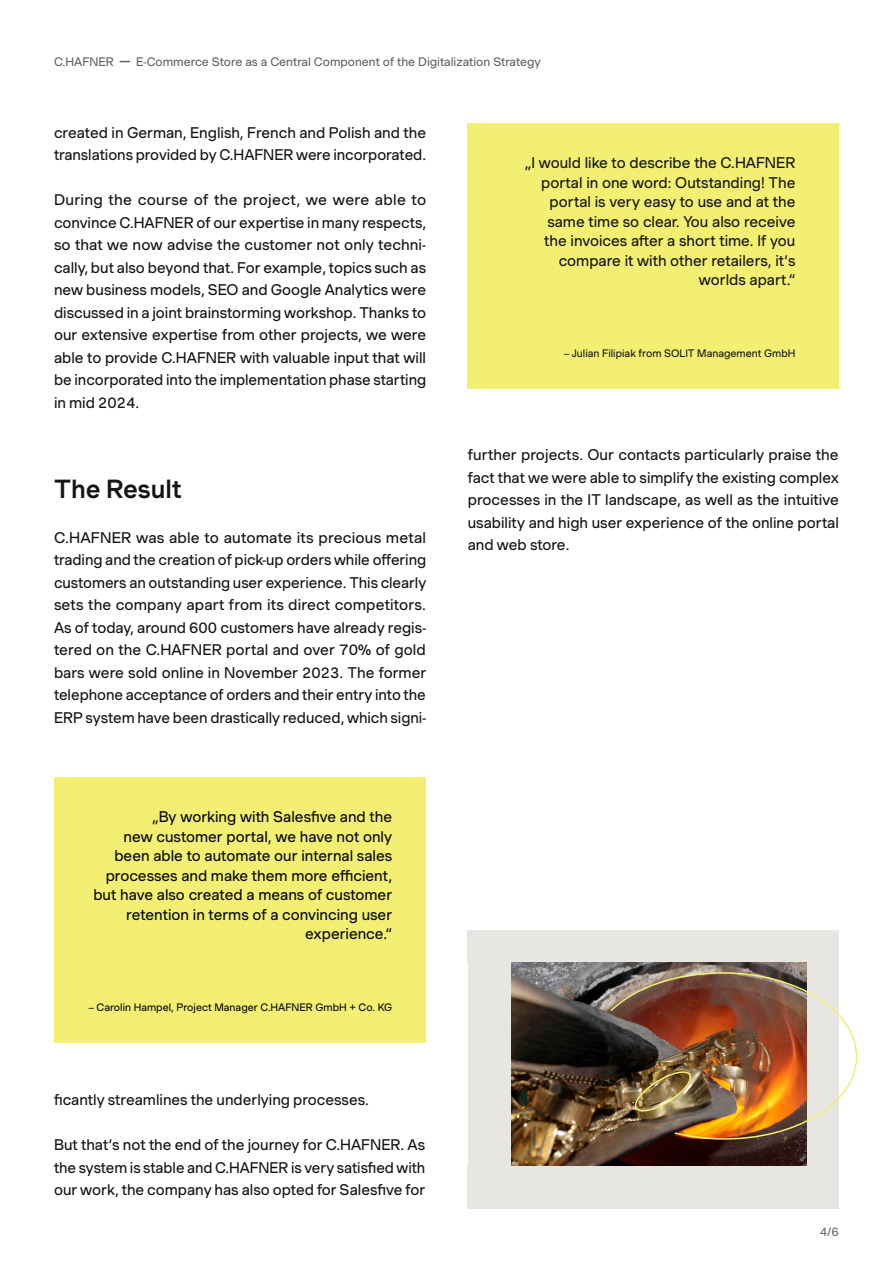
<style>
.page{position:relative;width:893px;height:1263px;background:#fff}
.page>*{position:absolute;margin:0;border:0;box-sizing:border-box;transform-origin:0 0}
.t1{font:500 25.5px "Muoto";color:#151515}
.t2{font:15px/22.5px "Muoto";color:#141414;text-align:justify}
.t3{font:15px/19.5px "Muoto";color:#07080c;text-align:right}
.t4{font:15px/19.5px "Muoto";color:#151515;text-align:right}
.t5{font:12px "Muoto";color:#5f6367}
.t6{font:12px "Muoto";color:#67696c}
.t7{font:10.5px "Muoto";color:#07080c}
.t8{font:10.5px "Muoto";color:#151515}
</style>
<div class="page">
<div style="left:54px;top:777px;width:371px;height:266px;background:#f2ef73"></div>
<div style="left:468px;top:123px;width:371px;height:266px;background:#f2ef73"></div>
<img style="left:510px;top:962px;width:297px;height:204px">
<div style="left:468px;top:930px;width:42px;height:279px;background:#e8e6e3"></div>
<div style="left:468px;top:1166px;width:371px;height:43px;background:#e8e6e3"></div>
<div style="left:807px;top:930px;width:32px;height:279px;background:#e8e6e3"></div>
<div style="left:468px;top:930px;width:371px;height:32px;background:#e8e6e3"></div>
<img style="left:609px;top:971px;width:249px;height:170px">
<p class="t5" style="left:54px;top:52px;width:61px">C.HAFNER</p>
<p class="t5" style="left:136px;top:52px;width:406px">E-Commerce Store as a Central Component of the Digitalization Strategy</p>
<p class="t2" style="left:54px;top:121px;width:374px">created in German, English, French and Polish and the translations provided by C.HAFNER were incorporated.</p>
<p class="t2" style="left:54px;top:188px;width:374px">During the course of the project, we were able to convince C.HAFNER of our expertise in many respects, so that we now advise the customer not only techni&shy;cally, but also beyond that. For example, topics such as new business models, SEO and Google Analytics were discussed in a joint brainstorming workshop. Thanks to our extensive expertise from other projects, we were able to provide C.HAFNER with valuable input that will be incorporated into the implementation phase starting in mid 2024.</p>
<p class="t1" style="left:54px;top:469px;width:129px">The Result</p>
<p class="t2" style="left:54px;top:526px;width:374px">C.HAFNER was able to automate its precious metal trading and the creation of pick-up orders while offering customers an outstanding user experience. This clearly sets the company apart from its direct competitors.<br>As of today, around 600 customers have already regis&shy;tered on the C.HAFNER portal and over 70% of gold bars were sold online in November 2023. The former telephone acceptance of orders and their entry into the ERP system have been drastically reduced, which signi-</p>
<p class="t3" style="left:93px;top:807px;width:300px">„By working with Salesfive and the<br>new customer portal, we have not only been able to automate our internal sales processes and make them more efficient, but have also created a means of customer retention in terms of a convincing user experience.“</p>
<p class="t7" style="left:89px;top:1000px;width:305px">– Carolin Hampel, Project Manager C.HAFNER GmbH + Co. KG</p>
<p class="t2" style="left:54px;top:1088px;width:316px">ficantly streamlines the underlying processes.</p>
<p class="t2" style="left:54px;top:1133px;width:373px">But that‘s not the end of the journey for C.HAFNER. As the system is stable and C.HAFNER is very satisfied with our work, the company has also opted for Salesfive for</p>
<p class="t4" style="left:525px;top:153px;width:272px">„I would like to describe the C.HAFNER portal in one word: Outstanding! The portal is very easy to use and at the same time so clear. You also receive the invoices after a short time. If you compare it with other retailers, it‘s worlds apart.“</p>
<p class="t8" style="left:564px;top:346px;width:233px">– Julian Filipiak from SOLIT Management GmbH</p>
<p class="t2" style="left:468px;top:443px;width:373px">further projects. Our contacts particularly praise the fact that we were able to simplify the existing complex processes in the IT landscape, as well as the intuitive usability and high user experience of the online portal and web store.</p>
<p class="t6" style="left:820px;top:1223px;width:21px">4/6</p>
</div>
